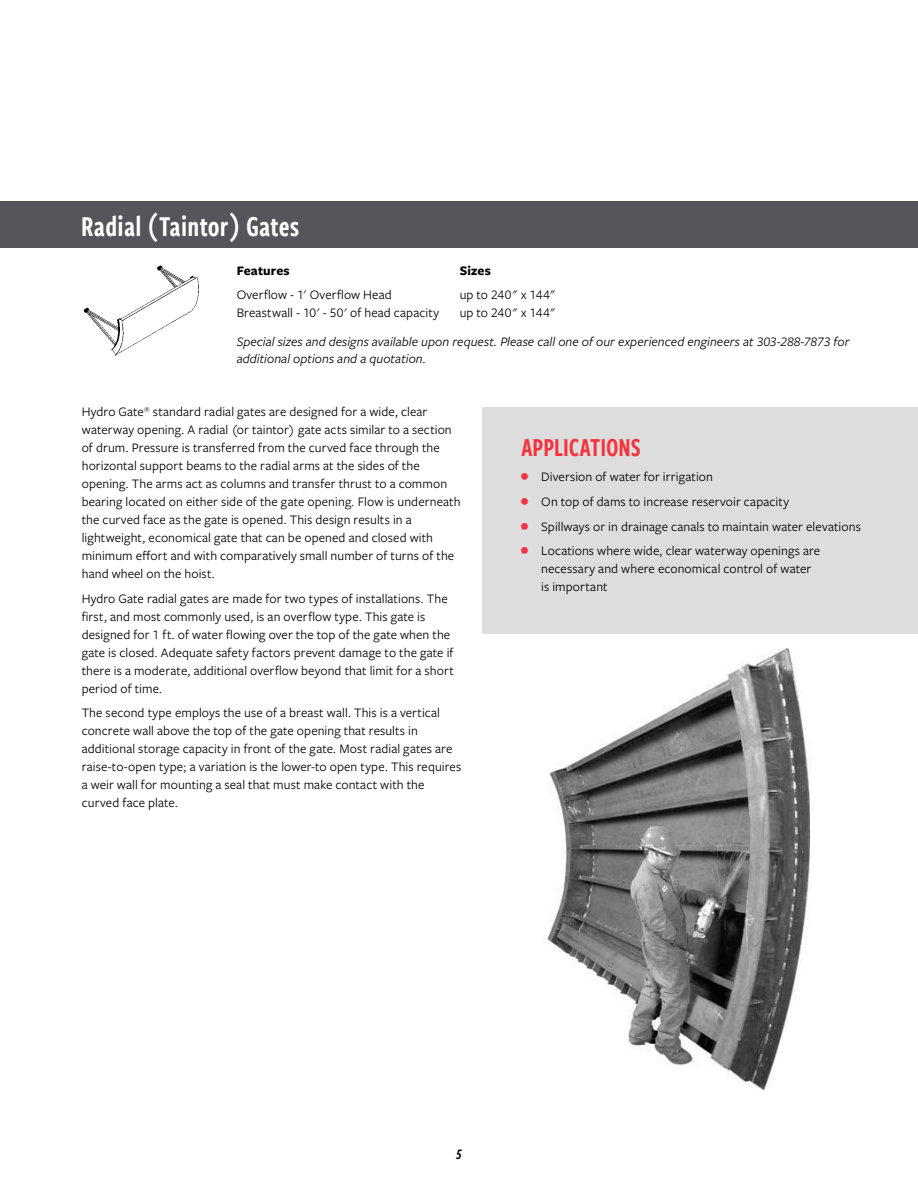
<style>
.page{position:relative;width:918px;height:1188px;background:#fff}
.page>*{position:absolute;margin:0;border:0;box-sizing:border-box;transform-origin:0 0}
.t1{font:30px "Freight Sans Cmp Pro Semi";letter-spacing:.01em;color:#fff}
.t2{font:27px "Freight Sans Cmp Pro Semi";color:#f33540}
.t3{font:italic 15px "Freight Sans Cmp Pro Semi";color:#000}
.t4{font:13.5px/18px "Freight Sans Pro";letter-spacing:.01em;color:#000}
.t5{font:italic 13.5px/16.5px "Freight Sans Pro";letter-spacing:.005em;color:#000}
.t6{font:700 13.5px "Freight Sans Pro";letter-spacing:.01em;color:#000}
.s1{font-family:"Freight Sans Cmp Pro Semi";font-size:18px;color:#f33540}
</style>
<div class="page">
<div style="left:0;top:202px;width:918px;height:46px;background:#54565b"></div>
<img style="left:547px;top:649px;width:263px;height:441px">
<img style="left:83px;top:265px;width:116px;height:91px">
<div style="left:483px;top:407px;width:435px;height:227px;background:#ddddde"></div>
<h1 class="t1" style="left:81px;top:206px;width:220px">Radial (Taintor) Gates</h1>
<p class="t6" style="left:237px;top:261px;width:55px">Features</p>
<p class="t4" style="left:237px;top:285px;width:204px">Overflow - 1' Overflow Head<br>Breastwall - 10' - 50' of head capacity</p>
<p class="t6" style="left:460px;top:261px;width:33px">Sizes</p>
<p class="t4" style="left:460px;top:285px;width:98px">up to 240" x 144" up to 240" x 144"</p>
<p class="t5" style="left:237px;top:333px;width:615px">Special sizes and designs available upon request. Please call one of our experienced engineers at 303-288-7873 for additional options and a quotation.</p>
<p class="t4" style="left:82px;top:402px;width:380px">Hydro Gate<sup>®</sup> standard radial gates are designed for a wide, clear waterway opening. A radial (or taintor) gate acts similar to a section of drum. Pressure is transferred from the curved face through the horizontal support beams to the radial arms at the sides of the opening. The arms act as columns and transfer thrust to a common bearing located on either side of the gate opening. Flow is underneath the curved face as the gate is opened. This design results in a lightweight, economical gate that can be opened and closed with minimum effort and with comparatively small number of turns of the hand wheel on the hoist.</p>
<p class="t4" style="left:82px;top:589px;width:374px">Hydro Gate radial gates are made for two types of installations. The first, and most commonly used, is an overflow type. This gate is designed for 1 ft. of water flowing over the top of the gate when the gate is closed. Adequate safety factors prevent damage to the gate if there is a moderate, additional overflow beyond that limit for a short period of time.</p>
<p class="t4" style="left:82px;top:703px;width:381px">The second type employs the use of a breast wall. This is a vertical concrete wall above the top of the gate opening that results in additional storage capacity in front of the gate. Most radial gates are raise-to-open type; a variation is the lower-to open type. This requires a weir wall for mounting a seal that must make contact with the curved face plate.</p>
<h2 class="t2" style="left:521px;top:429px;width:121px">APPLICATIONS</h2>
<p class="t4" style="left:521px;top:467px;width:193px"><span class="s1">•</span> Diversion of water for irrigation</p>
<p class="t4" style="left:521px;top:492px;width:270px"><span class="s1">•</span> On top of dams to increase reservoir capacity</p>
<p class="t4" style="left:521px;top:517px;width:341px"><span class="s1">•</span> Spillways or in drainage canals to maintain water elevations</p>
<p class="t4" style="left:541px;top:541px;width:281px;text-indent:-20px"><span class="s1">•</span> Locations where wide, clear waterway openings are necessary and where economical control of water is important</p>
<p class="t3" style="left:456px;top:1144px;width:7px">5</p>
</div>
